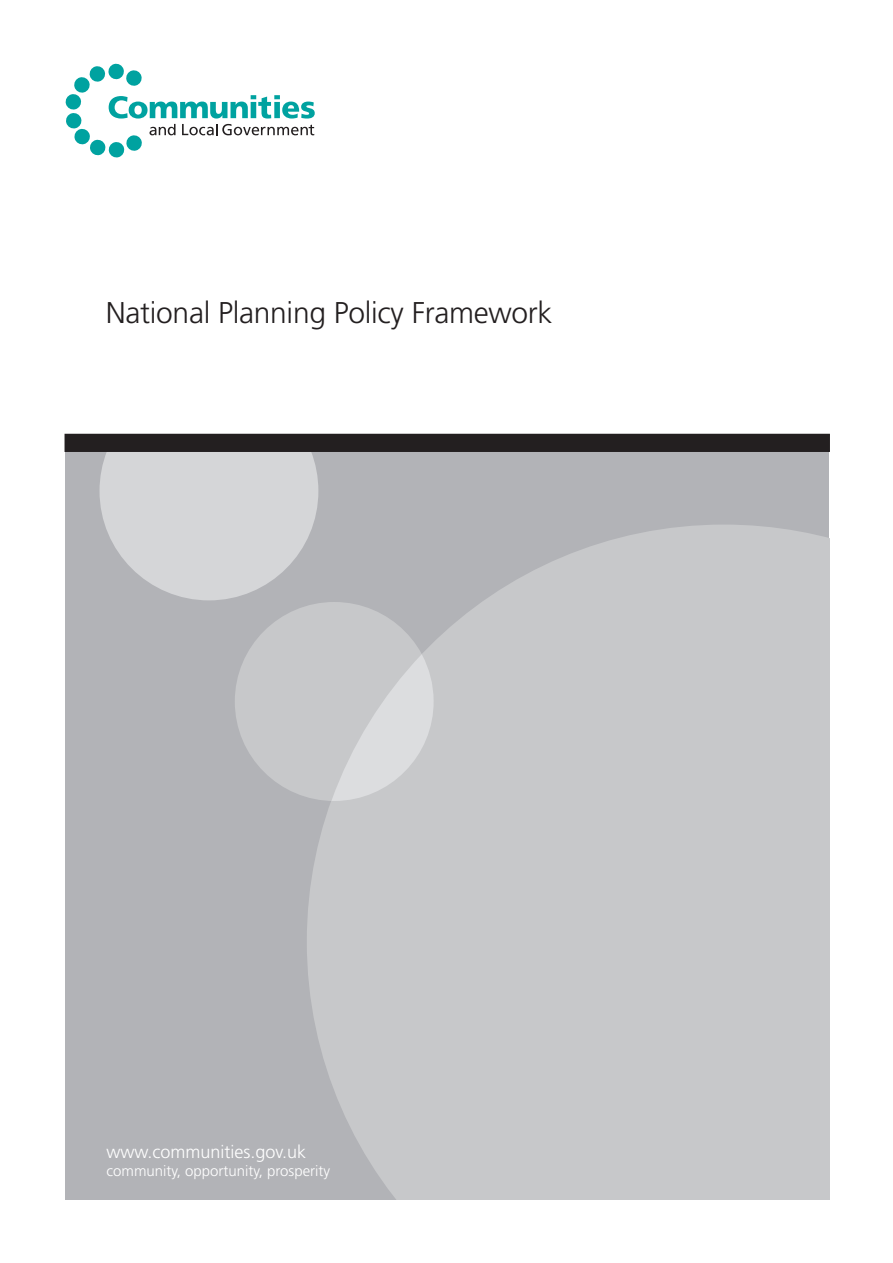
<style>
.page{position:relative;width:893px;height:1263px;background:#fff}
.page>*{position:absolute;margin:0;border:0;box-sizing:border-box;transform-origin:0 0}
.t1{font:300 30px "Frutiger";letter-spacing:-.01em;color:#231f20}
.t2{font:300 18px "Frutiger";color:#fff}
.t3{font:300 15px "Frutiger";color:#fff}
</style>
<div class="page">
<svg style="left:66px;top:64px;width:249px;height:93px"></svg>
<div style="left:65px;top:451px;width:764px;height:748px;background:#b2b3b7"></div>
<svg style="left:307px;top:525px;width:522px;height:674px;background:#c5c6c8"></svg>
<div style="left:235px;top:602px;width:199px;height:199px;background:#c7c8ca;border-radius:50%"></div>
<svg style="left:332px;top:654px;width:102px;height:147px"></svg>
<svg style="left:100px;top:452px;width:218px;height:148px"></svg>
<div style="left:65px;top:434px;width:764px;height:17px;background:#231f20"></div>
<div style="left:65px;top:434px;width:765px;height:18px;border:2px solid #231f20"></div>
<h1 class="t1" style="left:106px;top:295px;width:448px">National Planning Policy Framework</h1>
<p class="t2" style="left:107px;top:1141px;width:201px">www.communities.gov.uk</p>
<p class="t3" style="left:107px;top:1162px;width:225px">community, opportunity, prosperity</p>
</div>
